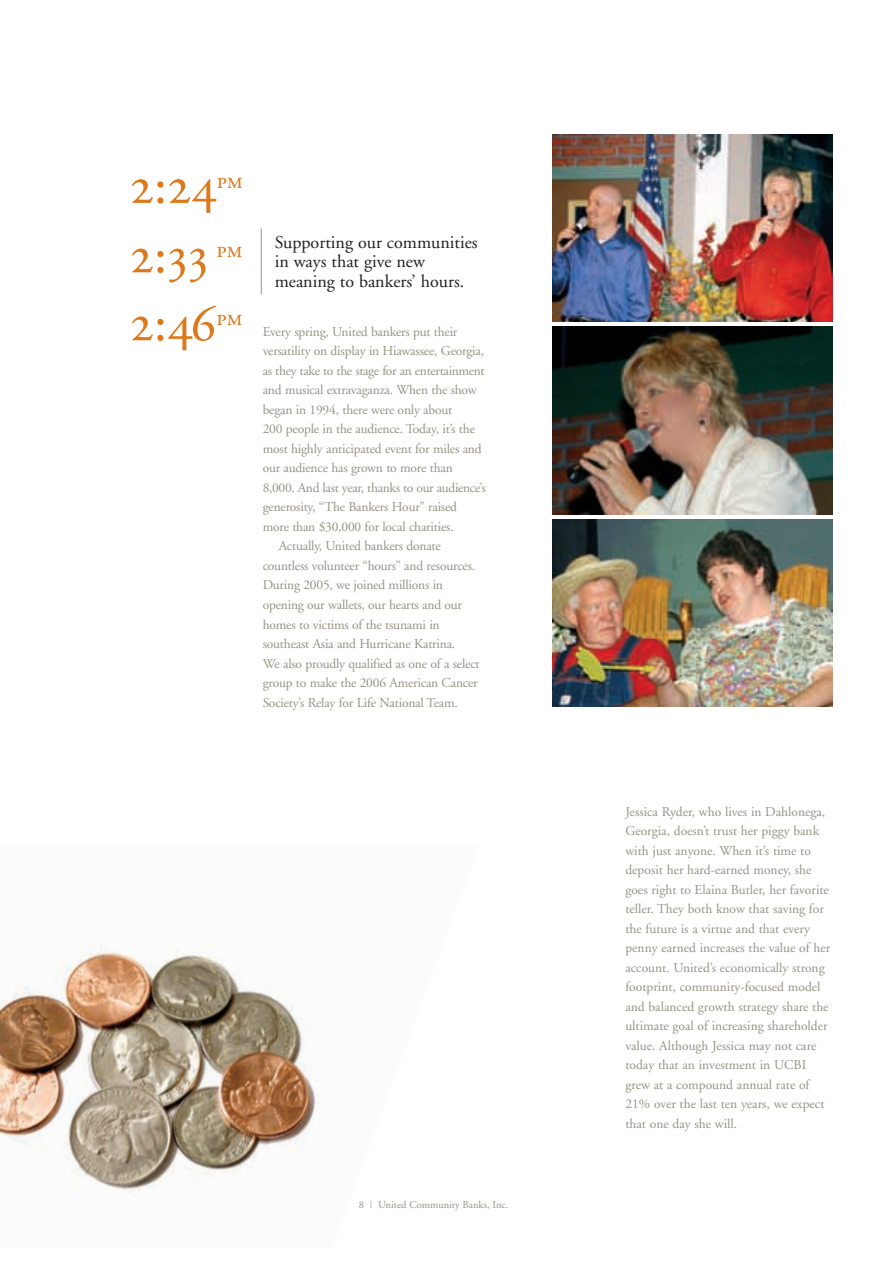
<style>
.page{position:relative;width:893px;height:1263px;background:#fff}
.page>*{position:absolute;margin:0;border:0;box-sizing:border-box;transform-origin:0 0}
.t1{font:54.3px "Adobe Garamond Regular SC";color:#de791b}
.t2{font:23.25px "Adobe Garamond Regular SC";color:#de791b}
.t3{font:18px/19.5px "Adobe Garamond";color:#231f20}
.t4{font:13.5px/19.5px "Adobe Garamond";letter-spacing:-.015em;color:#959383}
.t5{font:10.5px "Adobe Garamond";color:#959383}
</style>
<div class="page">
<hr style="left:261px;top:228px;width:1px;height:66px;background:#959383">
<img style="left:0;top:944px;width:322px;height:251px">
<img style="left:552px;top:134px;width:281px;height:188px">
<img style="left:552px;top:327px;width:281px;height:187px">
<img style="left:552px;top:519px;width:281px;height:188px">
<h1 class="t1" style="left:130px;top:164px;width:88px">2:24</h1>
<h2 class="t2" style="left:217px;top:171px;width:28px">pm</h2>
<h1 class="t1" style="left:130px;top:233px;width:80px">2:33</h1>
<h2 class="t2" style="left:217px;top:241px;width:28px">pm</h2>
<h1 class="t1" style="left:130px;top:301px;width:88px">2:46</h1>
<h2 class="t2" style="left:217px;top:309px;width:28px">pm</h2>
<h3 class="t3" style="left:275px;top:234px;width:204px">Supporting our communities in ways that give new meaning to bankers’ hours.</h3>
<p class="t4" style="left:263px;top:323px;width:196px">Every spring, United bankers put their</p>
<p class="t4" style="left:263px;top:343px;width:223px">versatility on display in Hiawassee, Georgia,</p>
<p class="t4" style="left:263px;top:362px;width:223px">as they take to the stage for an entertainment</p>
<p class="t4" style="left:263px;top:382px;width:216px">and musical extravaganza. When the show</p>
<p class="t4" style="left:263px;top:401px;width:191px">began in 1994, there were only about</p>
<p class="t4" style="left:263px;top:421px;width:214px">200 people in the audience. Today, it’s the</p>
<p class="t4" style="left:263px;top:440px;width:220px">most highly anticipated event for miles and</p>
<p class="t4" style="left:263px;top:460px;width:192px">our audience has grown to more than</p>
<p class="t4" style="left:263px;top:479px;width:224px">8,000. And last year, thanks to our audience’s</p>
<p class="t4" style="left:263px;top:499px;width:196px">generosity, “The Bankers Hour” raised</p>
<p class="t4" style="left:263px;top:518px;width:192px">more than $30,000 for local charities.</p>
<p class="t4" style="left:279px;top:538px;width:163px">Actually, United bankers donate</p>
<p class="t4" style="left:263px;top:557px;width:214px">countless volunteer “hours” and resources.</p>
<p class="t4" style="left:263px;top:577px;width:182px">During 2005, we joined millions in</p>
<p class="t4" style="left:263px;top:596px;width:201px">opening our wallets, our hearts and our</p>
<p class="t4" style="left:263px;top:616px;width:178px">homes to victims of the tsunami in</p>
<p class="t4" style="left:263px;top:635px;width:194px">southeast Asia and Hurricane Katrina.</p>
<p class="t4" style="left:263px;top:655px;width:218px">We also proudly qualified as one of a select</p>
<p class="t4" style="left:263px;top:674px;width:217px">group to make the 2006 American Cancer</p>
<p class="t4" style="left:263px;top:694px;width:197px">Society’s Relay for Life National Team.</p>
<p class="t5" style="left:359px;top:1200px;width:151px">8 | United Community Banks, Inc.</p>
<p class="t4" style="left:625px;top:803px;width:206px">Jessica Ryder, who lives in Dahlonega, Georgia, doesn’t trust her piggy bank with just anyone. When it’s time to deposit her hard-earned money, she goes right to Elaina Butler, her favorite teller. They both know that saving for the future is a virtue and that every penny earned increases the value of her account. United’s economically strong footprint, community-focused model and balanced growth strategy share the ultimate goal of increasing shareholder value. Although Jessica may not care today that an investment in UCBI grew at a compound annual rate of 21% over the last ten years, we expect that one day she will.</p>
</div>
